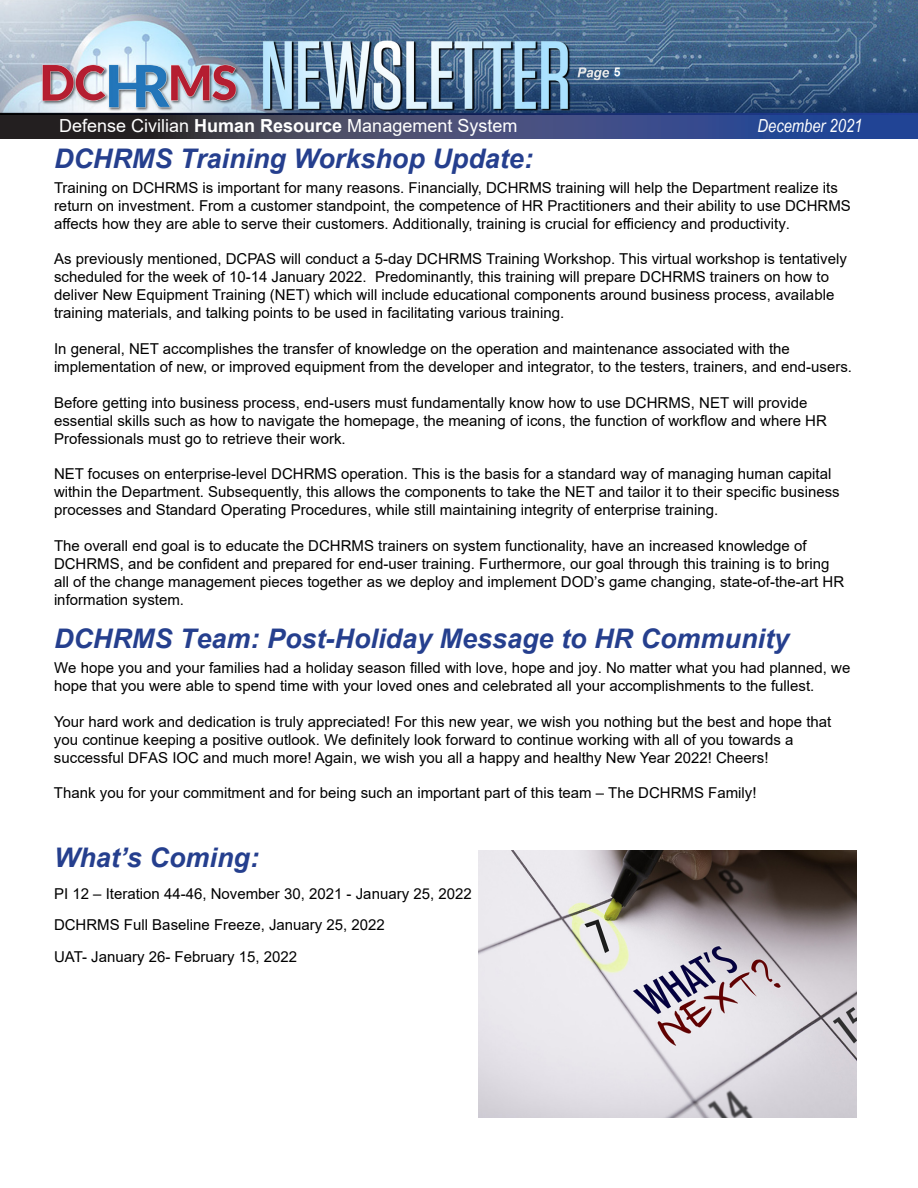
<style>
.page{position:relative;width:918px;height:1188px;background:#fff}
.page>*{position:absolute;margin:0;border:0;box-sizing:border-box;transform-origin:0 0}
.Header_blue{font:italic 700 27px "Arial";color:#253f8e}
.t1{font:18px "Arial";color:#fff}
.t2{font:italic 18px "Arial Narrow";color:#fff}
.Header_blue-2{font:15px/18px "Arial";color:#000}
.Body{font:15px "Arial";color:#000}
.s1{font-weight:700}
</style>
<div class="page">
<svg style="left:0;top:114px;width:918px;height:24px;background:#354068"></svg>
<img style="left:478px;top:850px;width:378px;height:267px">
<img style="left:0;top:0;width:918px;height:114px">
<p class="t1" style="left:59px;top:113px;width:460px">Defense Civilian <span class="s1">Human Resource</span> Management System</p>
<p class="t2" style="left:757px;top:113px;width:107px">December 2021</p>
<p class="Header_blue" style="left:54px;top:141px;width:480px">DCHRMS Training Workshop Update:</p>
<p class="Header_blue-2" style="left:54px;top:179px;width:798px">Training on DCHRMS is important for many reasons. Financially, DCHRMS training will help the Department realize its return on investment. From a customer standpoint, the competence of HR Practitioners and their ability to use DCHRMS affects how they are able to serve their customers. Additionally, training is crucial for efficiency and productivity.</p>
<p class="Header_blue-2" style="left:54px;top:250px;width:794px">As previously mentioned, DCPAS will conduct a 5-day DCHRMS Training Workshop. This virtual workshop is tentatively scheduled for the week of 10-14 January 2022. Predominantly, this training will prepare DCHRMS trainers on how to deliver New Equipment Training (NET) which will include educational components around business process, available training materials, and talking points to be used in facilitating various training.</p>
<p class="Header_blue-2" style="left:54px;top:340px;width:800px">In general, NET accomplishes the transfer of knowledge on the operation and maintenance associated with the implementation of new, or improved equipment from the developer and integrator, to the testers, trainers, and end-users.</p>
<p class="Header_blue-2" style="left:54px;top:393px;width:774px">Before getting into business process, end-users must fundamentally know how to use DCHRMS, NET will provide essential skills such as how to navigate the homepage, the meaning of icons, the function of workflow and where HR<br>Professionals must go to retrieve their work.</p>
<p class="Header_blue-2" style="left:54px;top:465px;width:787px">NET focuses on enterprise-level DCHRMS operation. This is the basis for a standard way of managing human capital within the Department. Subsequently, this allows the components to take the NET and tailor it to their specific business processes and Standard Operating Procedures, while still maintaining integrity of enterprise training.</p>
<p class="Header_blue-2" style="left:54px;top:536px;width:792px">The overall end goal is to educate the DCHRMS trainers on system functionality, have an increased knowledge of DCHRMS, and be confident and prepared for end-user training. Furthermore, our goal through this training is to bring all of the change management pieces together as we deploy and implement DOD’s game changing, state-of-the-art HR information system.</p>
<p class="Header_blue" style="left:54px;top:621px;width:737px">DCHRMS Team: Post-Holiday Message to HR Community</p>
<p class="Header_blue-2" style="left:54px;top:659px;width:798px">We hope you and your families had a holiday season filled with love, hope and joy. No matter what you had planned, we hope that you were able to spend time with your loved ones and celebrated all your accomplishments to the fullest.</p>
<p class="Header_blue-2" style="left:54px;top:712px;width:779px">Your hard work and dedication is truly appreciated! For this new year, we wish you nothing but the best and hope that you continue keeping a positive outlook. We definitely look forward to continue working with all of you towards a successful DFAS IOC and much more! Again, we wish you all a happy and healthy New Year 2022! Cheers!</p>
<p class="Header_blue-2" style="left:54px;top:784px;width:704px">Thank you for your commitment and for being such an important part of this team – The DCHRMS Family!</p>
<p class="Header_blue" style="left:54px;top:840px;width:207px">What’s Coming:</p>
<p class="Body" style="left:54px;top:883px;width:419px">PI 12 – Iteration 44-46, November 30, 2021 - January 25, 2022</p>
<p class="Body" style="left:54px;top:915px;width:332px">DCHRMS Full Baseline Freeze, January 25, 2022</p>
<p class="Body" style="left:54px;top:946px;width:245px">UAT- January 26- February 15, 2022</p>
</div>
